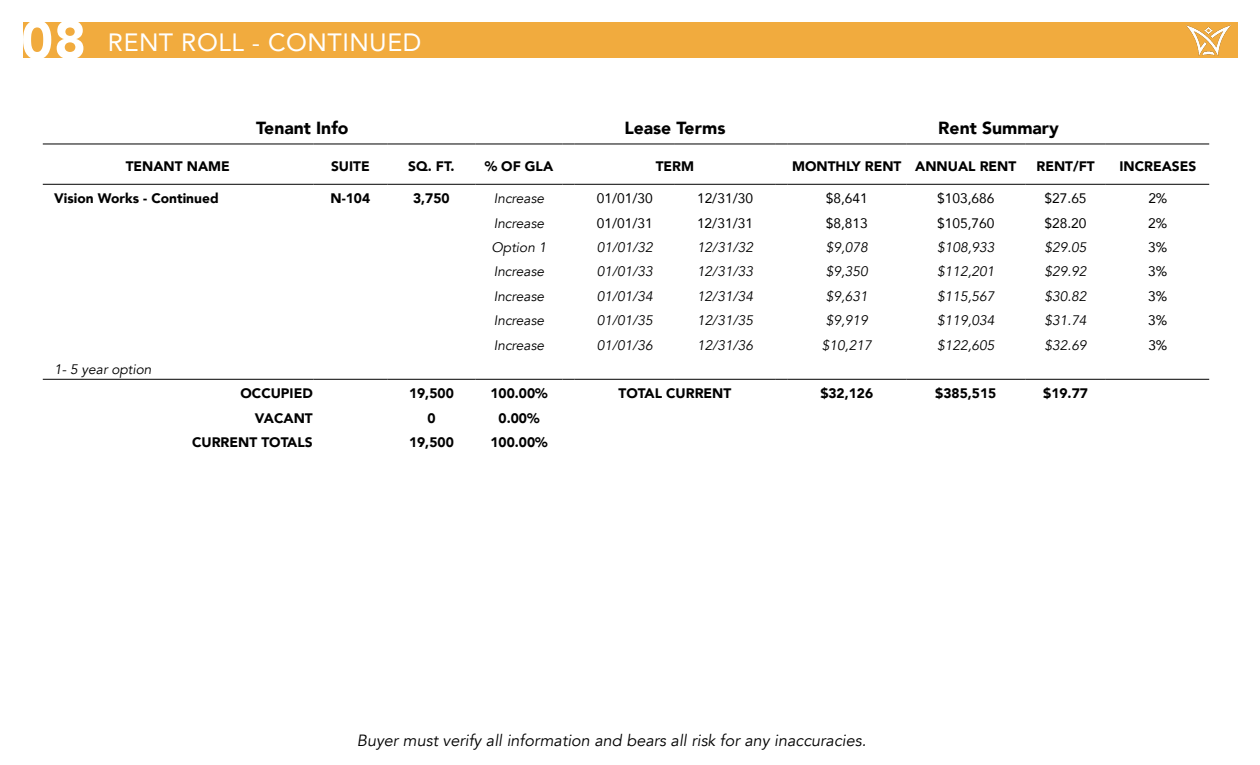
<style>
.page{position:relative;width:1260px;height:765px;background:#fff}
.page>*{position:absolute;margin:0;border:0;box-sizing:border-box;transform-origin:0 0}
.t1{font:900 53.75px "Avenir";color:#fff}
.t2{font:25px "Avenir";letter-spacing:.02em;color:#fff}
.t3{font:900 17.5px "Avenir";color:#000}
.t4{font:italic 16.25px "Avenir";color:#000}
.t5{font:italic 13.75px "Avenir";color:#000}
.t6{font:900 13.75px "Avenir";color:#000}
.t7{font:13.75px "Avenir";color:#000}
</style>
<div class="page">
<div style="left:23px;top:22px;width:1214px;height:36px;background:#f1ab3e"></div>
<img style="left:1186px;top:25px;width:45px;height:31px">
<hr style="left:43px;top:144px;width:270px;height:1px;background:#000">
<hr style="left:313px;top:144px;width:74px;height:1px;background:#000">
<hr style="left:387px;top:144px;width:88px;height:1px;background:#000">
<hr style="left:475px;top:144px;width:88px;height:1px;background:#000">
<svg style="left:563px;top:144px;width:12px;height:1px"></svg>
<hr style="left:575px;top:144px;width:100px;height:1px;background:#000">
<hr style="left:675px;top:144px;width:100px;height:1px;background:#000">
<svg style="left:775px;top:144px;width:12px;height:1px"></svg>
<hr style="left:787px;top:144px;width:119px;height:1px;background:#000">
<hr style="left:906px;top:144px;width:119px;height:1px;background:#000">
<hr style="left:1025px;top:144px;width:81px;height:1px;background:#000">
<hr style="left:1106px;top:144px;width:103px;height:1px;background:#000">
<hr style="left:43px;top:184px;width:270px;height:1px;background:#000">
<hr style="left:313px;top:184px;width:74px;height:1px;background:#000">
<hr style="left:387px;top:184px;width:88px;height:1px;background:#000">
<hr style="left:475px;top:184px;width:88px;height:1px;background:#000">
<svg style="left:563px;top:184px;width:12px;height:1px"></svg>
<hr style="left:575px;top:184px;width:100px;height:1px;background:#000">
<hr style="left:675px;top:184px;width:100px;height:1px;background:#000">
<svg style="left:775px;top:184px;width:12px;height:1px"></svg>
<hr style="left:787px;top:184px;width:119px;height:1px;background:#000">
<hr style="left:906px;top:184px;width:119px;height:1px;background:#000">
<hr style="left:1025px;top:184px;width:81px;height:1px;background:#000">
<hr style="left:1106px;top:184px;width:103px;height:1px;background:#000">
<hr style="left:43px;top:379px;width:270px;height:1px;background:#000">
<hr style="left:313px;top:379px;width:74px;height:1px;background:#000">
<hr style="left:387px;top:379px;width:88px;height:1px;background:#000">
<hr style="left:475px;top:379px;width:88px;height:1px;background:#000">
<svg style="left:563px;top:379px;width:12px;height:1px"></svg>
<hr style="left:575px;top:379px;width:100px;height:1px;background:#000">
<hr style="left:675px;top:379px;width:100px;height:1px;background:#000">
<svg style="left:775px;top:379px;width:12px;height:1px"></svg>
<hr style="left:787px;top:379px;width:119px;height:1px;background:#000">
<hr style="left:906px;top:379px;width:119px;height:1px;background:#000">
<hr style="left:1025px;top:379px;width:81px;height:1px;background:#000">
<hr style="left:1106px;top:379px;width:103px;height:1px;background:#000">
<h1 class="t1" style="left:21px;top:-6px;width:66px">08</h1>
<h2 class="t2" style="left:108px;top:23px;width:315px">RENT ROLL - CONTINUED</h2>
<p class="t3" style="left:256px;top:113px;width:94px">Tenant Info</p>
<p class="t3" style="left:624px;top:113px;width:103px">Lease Terms</p>
<p class="t3" style="left:938px;top:113px;width:122px">Rent Summary</p>
<p class="t6" style="left:126px;top:154px;width:106px">TENANT NAME</p>
<p class="t6" style="left:331px;top:154px;width:40px">SUITE</p>
<p class="t6" style="left:408px;top:154px;width:48px">SQ. FT.</p>
<p class="t6" style="left:485px;top:154px;width:70px">% OF GLA</p>
<p class="t6" style="left:656px;top:154px;width:40px">TERM</p>
<p class="t6" style="left:792px;top:154px;width:226px">MONTHLY RENT ANNUAL RENT</p>
<p class="t6" style="left:1036px;top:154px;width:60px">RENT/FT</p>
<p class="t6" style="left:1119px;top:154px;width:78px">INCREASES</p>
<p class="t6" style="left:54px;top:187px;width:166px">Vision Works - Continued</p>
<p class="t6" style="left:331px;top:187px;width:41px">N-104</p>
<p class="t6" style="left:413px;top:187px;width:38px">3,750</p>
<p class="t5" style="left:494px;top:190px;width:52px">Increase</p>
<p class="t7" style="left:597px;top:188px;width:58px">01/01/30</p>
<p class="t7" style="left:697px;top:188px;width:58px">12/31/30</p>
<p class="t7" style="left:826px;top:188px;width:44px">$8,641</p>
<p class="t7" style="left:937px;top:188px;width:59px">$103,686</p>
<p class="t7" style="left:1045px;top:188px;width:44px">$27.65</p>
<p class="t7" style="left:1148px;top:188px;width:21px">2%</p>
<p class="t5" style="left:494px;top:215px;width:52px">Increase</p>
<p class="t7" style="left:597px;top:212px;width:58px">01/01/31</p>
<p class="t7" style="left:697px;top:212px;width:58px">12/31/31</p>
<p class="t7" style="left:826px;top:212px;width:44px">$8,813</p>
<p class="t7" style="left:937px;top:212px;width:59px">$105,760</p>
<p class="t7" style="left:1045px;top:212px;width:44px">$28.20</p>
<p class="t7" style="left:1148px;top:212px;width:21px">2%</p>
<p class="t5" style="left:491px;top:239px;width:56px">Option 1</p>
<p class="t5" style="left:597px;top:239px;width:58px">01/01/32</p>
<p class="t5" style="left:697px;top:239px;width:58px">12/31/32</p>
<p class="t5" style="left:826px;top:239px;width:44px">$9,078</p>
<p class="t5" style="left:937px;top:239px;width:59px">$108,933</p>
<p class="t5" style="left:1045px;top:239px;width:44px">$29.05</p>
<p class="t7" style="left:1148px;top:236px;width:21px">3%</p>
<p class="t5" style="left:494px;top:264px;width:52px">Increase</p>
<p class="t5" style="left:597px;top:264px;width:58px">01/01/33</p>
<p class="t5" style="left:697px;top:264px;width:58px">12/31/33</p>
<p class="t5" style="left:826px;top:264px;width:44px">$9,350</p>
<p class="t5" style="left:937px;top:264px;width:59px">$112,201</p>
<p class="t5" style="left:1045px;top:264px;width:44px">$29.92</p>
<p class="t7" style="left:1148px;top:261px;width:21px">3%</p>
<p class="t5" style="left:494px;top:288px;width:52px">Increase</p>
<p class="t5" style="left:597px;top:288px;width:58px">01/01/34</p>
<p class="t5" style="left:697px;top:288px;width:58px">12/31/34</p>
<p class="t5" style="left:826px;top:288px;width:44px">$9,631</p>
<p class="t5" style="left:937px;top:288px;width:59px">$115,567</p>
<p class="t5" style="left:1045px;top:288px;width:44px">$30.82</p>
<p class="t7" style="left:1148px;top:285px;width:21px">3%</p>
<p class="t5" style="left:494px;top:312px;width:52px">Increase</p>
<p class="t5" style="left:597px;top:312px;width:58px">01/01/35</p>
<p class="t5" style="left:697px;top:312px;width:58px">12/31/35</p>
<p class="t5" style="left:826px;top:312px;width:44px">$9,919</p>
<p class="t5" style="left:937px;top:312px;width:59px">$119,034</p>
<p class="t5" style="left:1045px;top:312px;width:44px">$31.74</p>
<p class="t7" style="left:1148px;top:309px;width:21px">3%</p>
<p class="t5" style="left:494px;top:337px;width:52px">Increase</p>
<p class="t5" style="left:597px;top:337px;width:58px">01/01/36</p>
<p class="t5" style="left:697px;top:337px;width:58px">12/31/36</p>
<p class="t5" style="left:822px;top:337px;width:51px">$10,217</p>
<p class="t5" style="left:937px;top:337px;width:59px">$122,605</p>
<p class="t5" style="left:1045px;top:337px;width:44px">$32.69</p>
<p class="t7" style="left:1148px;top:334px;width:21px">3%</p>
<p class="t5" style="left:54px;top:361px;width:99px">1- 5 year option</p>
<p class="t6" style="left:240px;top:382px;width:74px">OCCUPIED</p>
<p class="t6" style="left:409px;top:382px;width:46px">19,500</p>
<p class="t6" style="left:490px;top:382px;width:59px">100.00%</p>
<p class="t6" style="left:619px;top:382px;width:114px">TOTAL CURRENT</p>
<p class="t6" style="left:820px;top:382px;width:54px">$32,126</p>
<p class="t6" style="left:935px;top:382px;width:63px">$385,515</p>
<p class="t6" style="left:1043px;top:382px;width:46px">$19.77</p>
<p class="t6" style="left:255px;top:406px;width:59px">VACANT</p>
<p class="t6" style="left:427px;top:406px;width:10px">0</p>
<p class="t6" style="left:499px;top:406px;width:42px">0.00%</p>
<p class="t6" style="left:192px;top:431px;width:122px">CURRENT TOTALS</p>
<p class="t6" style="left:409px;top:431px;width:46px">19,500</p>
<p class="t6" style="left:490px;top:431px;width:59px">100.00%</p>
<p class="t4" style="left:357px;top:731px;width:511px">Buyer must verify all information and bears all risk for any inaccuracies.</p>
</div>
